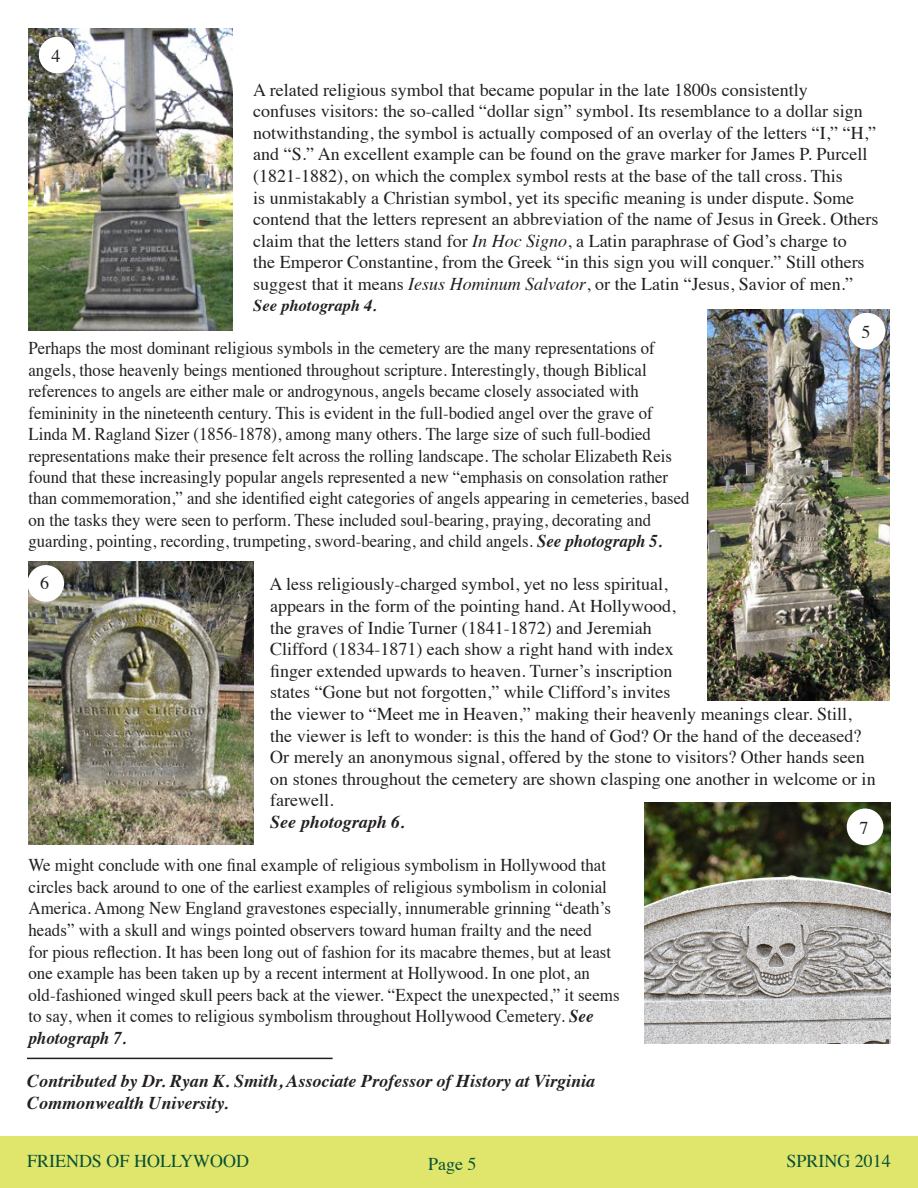
<style>
.page{position:relative;width:918px;height:1188px;background:#fff}
.page>*{position:absolute;margin:0;border:0;box-sizing:border-box;transform-origin:0 0}
.t1{font:18px/21.6px "Times";color:#231f20}
.t2{font:18px/21.5px "Times";color:#231f20;scale:.93 1}
.t3{font:18px/21.6px "Times";color:#231f20;scale:.94 1}
.t4{font:italic 700 18px/21.6px "Times";color:#231f20}
.t5{font:18px "Times";color:#075137}
.t6{font:italic 700 16.5px "Times";color:#231f20}
.s1{font-style:italic}
.s2{font-weight:700;font-style:italic}
</style>
<div class="page">
<div style="left:0;top:1136px;width:918px;height:52px;background:#e0e56c"></div>
<img style="left:708px;top:309px;width:182px;height:391px">
<img style="left:29px;top:562px;width:225px;height:282px">
<img style="left:645px;top:802px;width:246px;height:242px">
<img style="left:28px;top:28px;width:205px;height:302px">
<div style="left:39px;top:37px;width:37px;height:36px;background:#fff;border-radius:50%"></div>
<div style="left:849px;top:313px;width:36px;height:37px;background:#fff;border-radius:50%"></div>
<div style="left:27px;top:565px;width:37px;height:37px;background:#fff;border-radius:50%"></div>
<div style="left:847px;top:808px;width:36px;height:37px;background:#fff;border-radius:50%"></div>
<hr style="left:27px;top:1058px;width:306px;height:1px;background:#231f20">
<p class="t1" style="left:52px;top:43px;width:10px">4</p>
<p class="t1" style="left:253px;top:77px;width:627px">A related religious symbol that became popular in the late 1800s consistently<br>confuses visitors: the so-called “dollar sign” symbol. Its resemblance to a dollar sign notwithstanding, the symbol is actually composed of an overlay of the letters “I,” “H,” and “S.” An excellent example can be found on the grave marker for James P. Purcell (1821-1882), on which the complex symbol rests at the base of the tall cross. This<br>is unmistakably a Christian symbol, yet its specific meaning is under dispute. Some contend that the letters represent an abbreviation of the name of Jesus in Greek. Others claim that the letters stand for <span class="s1">In Hoc Signo</span>, a Latin paraphrase of God’s charge to<br>the Emperor Constantine, from the Greek “in this sign you will conquer.” Still others suggest that it means <span class="s1">Iesus Hominum Salvator</span>, or the Latin “Jesus, Savior of men.”</p>
<p class="t6" style="left:253px;top:290px;width:125px">See photograph 4.</p>
<p class="t2" style="left:28px;top:336px;width:712px">Perhaps the most dominant religious symbols in the cemetery are the many representations of angels, those heavenly beings mentioned throughout scripture. Interestingly, though Biblical references to angels are either male or androgynous, angels became closely associated with femininity in the nineteenth century. This is evident in the full-bodied angel over the grave of Linda M. Ragland Sizer (1856-1878), among many others. The large size of such full-bodied representations make their presence felt across the rolling landscape. The scholar Elizabeth Reis found that these increasingly popular angels represented a new “emphasis on consolation rather than commemoration,” and she identified eight categories of angels appearing in cemeteries, based on the tasks they were seen to perform. These included soul-bearing, praying, decorating and guarding, pointing, recording, trumpeting, sword-bearing, and child angels. <span class="s2">See photograph 5.</span></p>
<p class="t1" style="left:270px;top:572px;width:608px">A less religiously-charged symbol, yet no less spiritual,<br>appears in the form of the pointing hand. At Hollywood,<br>the graves of Indie Turner (1841-1872) and Jeremiah<br>Clifford (1834-1871) each show a right hand with index<br>finger extended upwards to heaven. Turner’s inscription<br>states “Gone but not forgotten,” while Clifford’s invites<br>the viewer to “Meet me in Heaven,” making their heavenly meanings clear. Still, the viewer is left to wonder: is this the hand of God? Or the hand of the deceased?<br>Or merely an anonymous signal, offered by the stone to visitors? Other hands seen on stones throughout the cemetery are shown clasping one another in welcome or in farewell.<br><span class="s2">See photograph 6.</span></p>
<p class="t3" style="left:28px;top:853px;width:630px">We might conclude with one final example of religious symbolism in Hollywood that circles back around to one of the earliest examples of religious symbolism in colonial America. Among New England gravestones especially, innumerable grinning “death’s heads” with a skull and wings pointed observers toward human frailty and the need<br>for pious reflection. It has been long out of fashion for its macabre themes, but at least one example has been taken up by a recent interment at Hollywood. In one plot, an old-fashioned winged skull peers back at the viewer. “Expect the unexpected,” it seems to say, when it comes to religious symbolism throughout Hollywood Cemetery. <span class="s2">See photograph 7.</span></p>
<p class="t1" style="left:861px;top:320px;width:10px">5</p>
<p class="t1" style="left:40px;top:571px;width:11px">6</p>
<p class="t1" style="left:860px;top:815px;width:10px">7</p>
<p class="t4" style="left:27px;top:1069px;width:570px">Contributed by Dr. Ryan K. Smith, Associate Professor of History at Virginia<br>Commonwealth University.</p>
<p class="t5" style="left:27px;top:1144px;width:224px">FRIENDS OF HOLLYWOOD</p>
<p class="t5" style="left:428px;top:1147px;width:50px">Page 5</p>
<p class="t5" style="left:786px;top:1144px;width:106px">SPRING 2014</p>
</div>
